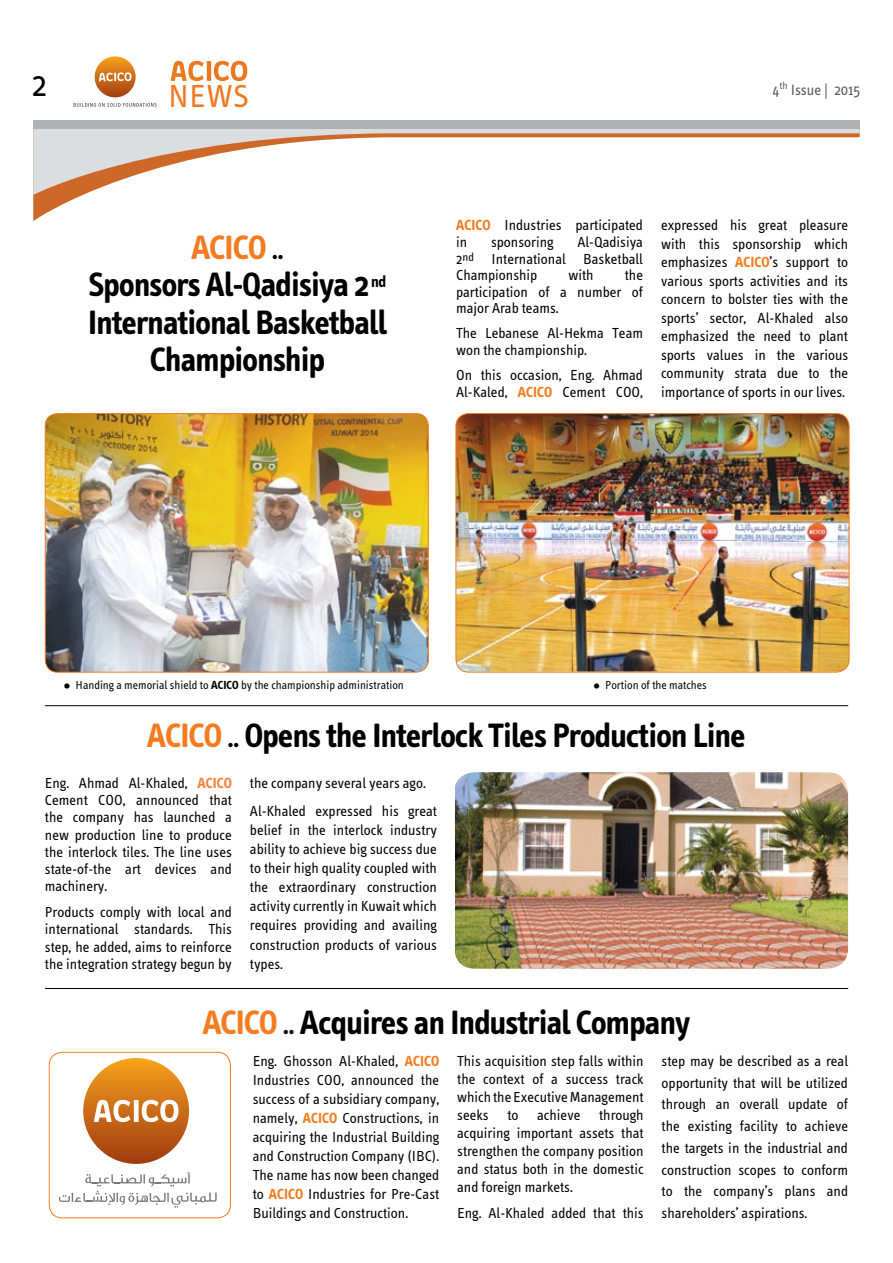
<style>
.page{position:relative;width:893px;height:1263px;background:#fff}
.page>*{position:absolute;margin:0;border:0;box-sizing:border-box;transform-origin:0 0}
.t1{font:36px "Info Text";color:#000}
.t2{font:700 34.5px/37.5px "Info Text";letter-spacing:-.02em;color:#000;text-align:center}
.t3{font:32.85px "Info Text";color:#ee781f}
.t4{font:15.3px "Info Text";color:#58595b}
.t5{font:15px/18.5px "Info Text";color:#000;text-align:justify}
.t6{font:12px "Info Text";color:#000}
.s1{color:#f47b20}
.s2{font-weight:400}
.s3{font-weight:700;color:#f47b20}
.s4{font-family:"A Xt Muna"}
.s5{font-weight:700}
.s6{font-weight:700;color:#f5833c}
</style>
<div class="page">
<svg style="left:33px;top:195px;width:50px;height:26px"></svg>
<svg style="left:33px;top:128px;width:827px;height:67px"></svg>
<div style="left:33px;top:120px;width:827px;height:8px;background:#afb1b4"></div>
<svg style="left:74px;top:56px;width:83px;height:51px"></svg>
<svg style="left:171px;top:61px;width:76px;height:20px"></svg>
<hr style="left:45px;top:988px;width:803px;height:1px;background:#000">
<hr style="left:45px;top:705px;width:803px;height:1px;background:#000">
<img style="left:45px;top:415px;width:383px;height:257px">
<div style="left:45px;top:413px;width:384px;height:259px;border:1px solid #f47b20;border-radius:12px"></div>
<img style="left:456px;top:414px;width:393px;height:258px">
<div style="left:456px;top:413px;width:393px;height:259px;border:1px solid #f47b20;border-radius:13px"></div>
<svg style="left:83px;top:1058px;width:106px;height:106px"></svg>
<svg style="left:59px;top:1172px;width:158px;height:36px"></svg>
<div style="left:49px;top:1052px;width:182px;height:166px;border:1px solid #f47b20;border-radius:13px"></div>
<img style="left:455px;top:772px;width:393px;height:197px">
<h1 class="t1" style="left:32px;top:64px;width:17px">2</h1>
<h3 class="t3" style="left:168px;top:77px;width:82px">NEWS</h3>
<h2 class="t2" style="left:88px;top:228px;width:301px"><span class="s1">ACICO</span> <span class="s2">..<br></span>Sponsors Al-Qadisiya 2 <sup>nd<br></sup>International Basketball<br>Championship</h2>
<p class="t4" style="left:772px;top:82px;width:89px">4<sup>th</sup> Issue | 2015</p>
<p class="t5" style="left:456px;top:217px;width:189px;line-height:16.5px"><span class="s3">ACICO</span> Industries participated in</p>
<p class="t5" style="left:456px;top:234px;width:188px;line-height:16.5px;text-indent:121px">Al-Qadisiya 2<sup>nd</sup> International Basketball Championship</p>
<p class="t5" style="left:491px;top:233px;width:64px">sponsoring</p>
<p class="t5" style="left:568px;top:266px;width:27px">with</p>
<p class="t5" style="left:456px;top:267px;width:189px;line-height:16.6px;text-indent:169px">the participation of a number of major Arab teams.</p>
<p class="t5" style="left:456px;top:325px;width:189px;line-height:16.5px">The Lebanese Al-Hekma Team won the championship.</p>
<p class="t5" style="left:456px;top:367px;width:189px;line-height:16.5px">On this occasion, Eng. Ahmad<br>Al-Kaled, <span class="s3">ACICO</span> Cement COO,</p>
<p class="t5" style="left:661px;top:216px;width:189px">expressed his great pleasure with this sponsorship which emphasizes <span class="s3">ACICO</span>’s support to various sports activities and its concern to bolster ties with the sports’ sector, Al-Khaled also emphasized the need to plant sports values in the various community strata due to the importance of sports in our lives.</p>
<p class="t6" style="left:64px;top:678px;width:341px"><span class="s4">پ</span> Handing a memorial shield to <span class="s5">ACICO</span> by the championship administration</p>
<p class="t6" style="left:594px;top:678px;width:115px"><span class="s4">پ</span> Portion of the matches</p>
<h2 class="t2" style="left:147px;top:717px;width:600px"><span class="s1">ACICO</span> <span class="s2">..</span> Opens the Interlock Tiles Production Line</h2>
<p class="t5" style="left:45px;top:774px;width:189px;line-height:17.2px">Eng. Ahmad Al-Khaled, <span class="s6">ACICO </span>Cement COO, announced that the company has launched a new production line to produce the interlock tiles. The line uses state-of-the art devices and machinery.</p>
<p class="t5" style="left:45px;top:904px;width:189px;line-height:17.2px">Products comply with local and international standards. This step, he added, aims to reinforce the integration strategy begun by</p>
<p class="t5" style="left:250px;top:769px;width:189px;line-height:27.6px">the company several years ago.<br>Al-Khaled expressed his great</p>
<p class="t5" style="left:250px;top:820px;width:189px;line-height:19.2px">belief in the interlock industry ability to achieve big success due to their high quality coupled with the extraordinary construction activity currently in Kuwait which requires providing and availing construction products of various types.</p>
<h2 class="t2" style="left:203px;top:1004px;width:489px"><span class="s1">ACICO</span> <span class="s2">..</span> Acquires an Industrial Company</h2>
<p class="t5" style="left:253px;top:1052px;width:188px;line-height:19px">Eng. Ghosson Al-Khaled, <span class="s3">ACICO </span>Industries COO, announced the success of a subsidiary company, namely, <span class="s3">ACICO</span> Constructions, in acquiring the Industrial Building and Construction Company (IBC).<br>The name has now been changed to <span class="s3">ACICO</span> Industries for Pre-Cast Buildings and Construction.</p>
<p class="t5" style="left:457px;top:1052px;width:188px;line-height:18px">This acquisition step falls within the context of a success track which the Executive Management seeks</p>
<p class="t5" style="left:457px;top:1106px;width:188px;line-height:18px;text-indent:50px">to achieve through acquiring important assets that strengthen the company position and status both in the domestic and foreign markets.</p>
<p class="t5" style="left:457px;top:1204px;width:188px">Eng. Al-Khaled added that this</p>
<p class="t5" style="left:662px;top:1050px;width:188px;line-height:21.8px">step may be described as a real opportunity that will be utilized through an overall update of the existing facility to achieve the targets in the industrial and construction scopes to conform to the company’s plans and shareholders’ aspirations.</p>
</div>
